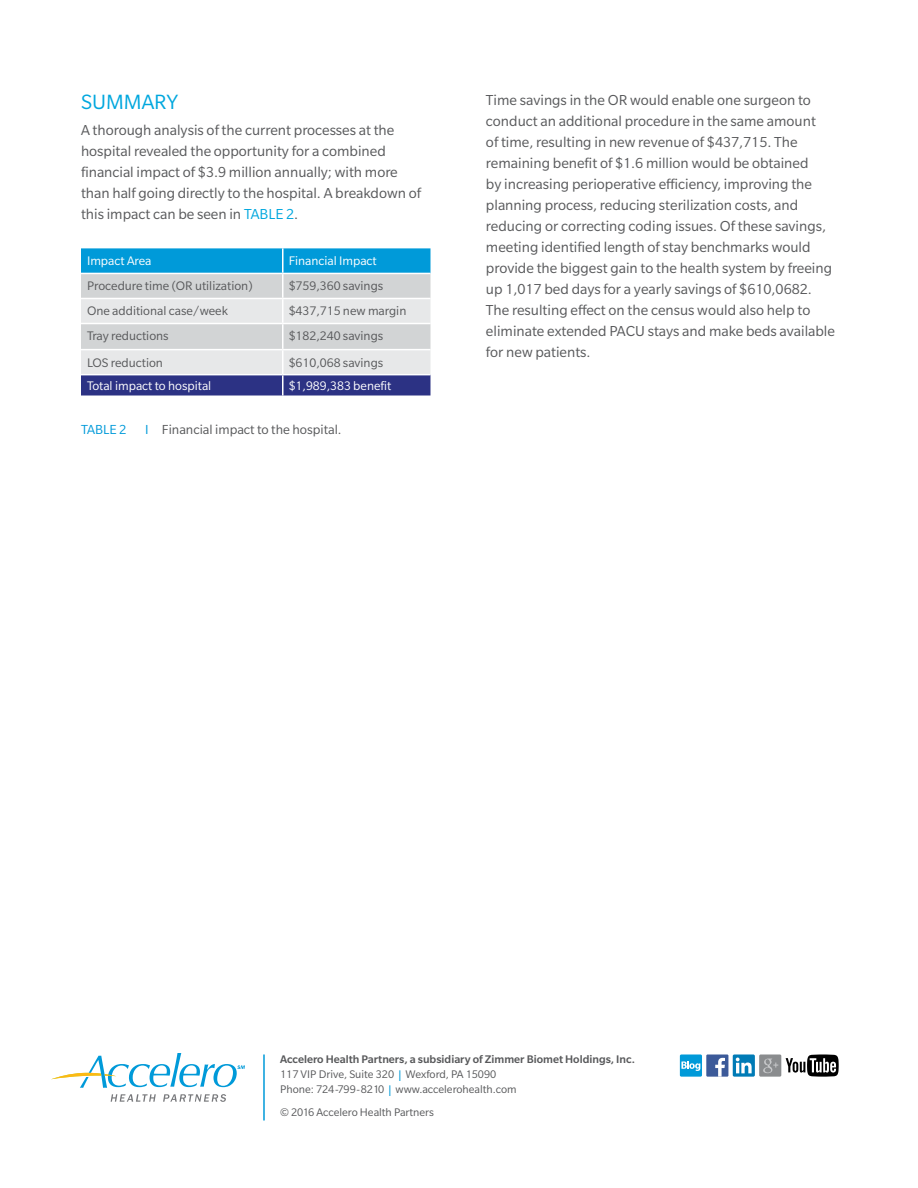
<style>
.page{position:relative;width:918px;height:1188px;background:#fff}
.page>*{position:absolute;margin:0;border:0;box-sizing:border-box;transform-origin:0 0}
.t1{font:22.5px "Slate Pro";color:#00a7de}
.t2{font:15.75px/21px "Slate Pro";color:#58595b}
.t3{font:14.25px "Slate Pro";color:#58595b}
.t4{font:14.25px "Slate Pro";color:#009ad9}
.t5{font:13.5px "Slate Pro";color:#58595b}
.t6{font:13.5px "Slate Pro";color:#fff}
.t7{font:12px/15px "Slate Pro";color:#58595b}
.s1{color:#00a7de}
.s2{color:#009ad9}
.s3{font-weight:500}
.s4{font-size:16.8px;color:#009ad9}
</style>
<div class="page">
<hr style="left:263px;top:1054px;width:2px;height:66px;background:#009ad9">
<svg style="left:111px;top:1094px;width:45px;height:8px"></svg>
<svg style="left:163px;top:1094px;width:63px;height:8px"></svg>
<svg style="left:51px;top:1053px;width:194px;height:35px"></svg>
<div style="left:706px;top:1055px;width:22px;height:22px;background:#3c5a99"></div>
<svg style="left:715px;top:1058px;width:10px;height:19px"></svg>
<div style="left:733px;top:1054px;width:22px;height:23px;background:#007bb6;border-radius:2px"></div>
<svg style="left:736px;top:1058px;width:16px;height:15px"></svg>
<div style="left:680px;top:1055px;width:22px;height:22px;background:#009ad9;border-radius:2px"></div>
<svg style="left:681px;top:1061px;width:19px;height:10px"></svg>
<svg style="left:786px;top:1055px;width:53px;height:22px"></svg>
<div style="left:759px;top:1055px;width:22px;height:22px;background:#8a8c8e;border-radius:2px"></div>
<svg style="left:763px;top:1059px;width:15px;height:14px"></svg>
<svg style="left:81px;top:248px;width:349px;height:148px;background:#9ebad1"></svg>
<hr style="left:282px;top:248px;width:2px;height:25px;background:#fff">
<hr style="left:81px;top:273px;width:202px;height:1px;background:#fff">
<hr style="left:283px;top:273px;width:147px;height:1px;background:#fff">
<hr style="left:282px;top:274px;width:2px;height:24px;background:#fff">
<hr style="left:81px;top:298px;width:202px;height:1px;background:#fff">
<hr style="left:283px;top:298px;width:147px;height:1px;background:#fff">
<hr style="left:282px;top:299px;width:2px;height:24px;background:#fff">
<hr style="left:81px;top:323px;width:202px;height:1px;background:#fff">
<hr style="left:283px;top:323px;width:147px;height:1px;background:#fff">
<hr style="left:282px;top:324px;width:2px;height:25px;background:#fff">
<hr style="left:81px;top:349px;width:202px;height:1px;background:#fff">
<hr style="left:283px;top:349px;width:147px;height:1px;background:#fff">
<hr style="left:282px;top:350px;width:2px;height:24px;background:#fff">
<hr style="left:81px;top:374px;width:202px;height:1px;background:#fff">
<hr style="left:283px;top:374px;width:147px;height:1px;background:#fff">
<hr style="left:282px;top:375px;width:2px;height:21px;background:#fff">
<h1 class="t1" style="left:81px;top:90px;width:99px">SUMMARY</h1>
<p class="t2" style="left:81px;top:119px;width:342px">A thorough analysis of the current processes at the hospital revealed the opportunity for a combined financial impact of $3.9 million annually; with more than half going directly to the hospital. A breakdown of this impact can be seen in <span class="s1">TABLE 2</span>.</p>
<p class="t6" style="left:87px;top:254px;width:66px">Impact Area</p>
<p class="t6" style="left:289px;top:254px;width:90px">Financial Impact</p>
<p class="t5" style="left:87px;top:279px;width:167px">Procedure time (OR utilization)</p>
<p class="t5" style="left:289px;top:279px;width:96px">$759,360 savings</p>
<p class="t5" style="left:87px;top:304px;width:143px">One additional case/week</p>
<p class="t5" style="left:289px;top:304px;width:119px">$437,715 new margin</p>
<p class="t5" style="left:87px;top:329px;width:83px">Tray reductions</p>
<p class="t5" style="left:289px;top:329px;width:96px">$182,240 savings</p>
<p class="t5" style="left:87px;top:355px;width:77px">LOS reduction</p>
<p class="t5" style="left:289px;top:355px;width:96px">$610,068 savings</p>
<p class="t6" style="left:87px;top:378px;width:126px">Total impact to hospital</p>
<p class="t6" style="left:289px;top:378px;width:104px">$1,989,383 benefit</p>
<p class="t4" style="left:81px;top:422px;width:47px">TABLE 2</p>
<p class="t3" style="left:145px;top:422px;width:198px"><span class="s2">I</span> Financial impact to the hospital.</p>
<p class="t2" style="left:486px;top:89px;width:351px">Time savings in the OR would enable one surgeon to conduct an additional procedure in the same amount<br>of time, resulting in new revenue of $437,715. The remaining benefit of $1.6 million would be obtained<br>by increasing perioperative efficiency, improving the planning process, reducing sterilization costs, and reducing or correcting coding issues. Of these savings, meeting identified length of stay benchmarks would provide the biggest gain to the health system by freeing up 1,017 bed days for a yearly savings of $610,0682.<br>The resulting effect on the census would also help to eliminate extended PACU stays and make beds available for new patients.</p>
<p class="t7" style="left:280px;top:1052px;width:356px"><span class="s3">Accelero Health Partners, a subsidiary of Zimmer Biomet Holdings, Inc.<br></span>117 VIP Drive, Suite 320 <span class="s4">I</span> Wexford, PA 15090<br>Phone: 724-799-8210 <span class="s4">I</span> www.accelerohealth.com</p>
<p class="t7" style="left:280px;top:1104px;width:156px">© 2016 Accelero Health Partners</p>
</div>
